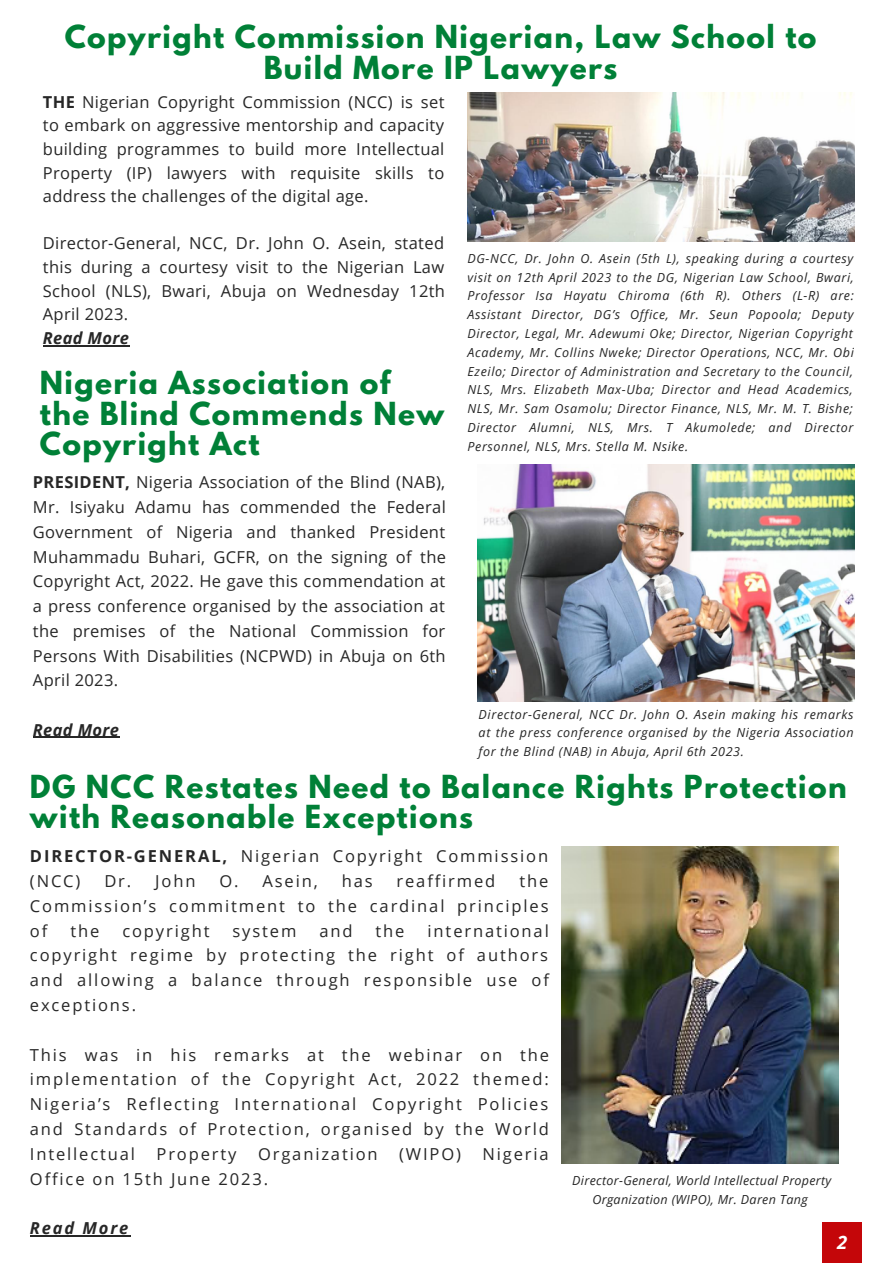
<style>
.page{position:relative;width:893px;height:1264px;background:#fff}
.page>*{position:absolute;margin:0;border:0;box-sizing:border-box;transform-origin:0 0}
.t1{font:700 28.05px/30.3px "League Spartan";letter-spacing:.05em;color:#008037}
.t2{font:italic 700 18.45px "Open Sans";color:#fff}
.t3{font:16.5px/24.8px "Open Sans";letter-spacing:.11em;color:#272727;text-align:justify}
.t4{font:italic 700 16.5px "Open Sans";letter-spacing:.02em;color:#272727}
.t5{font:italic 700 16.5px "Open Sans";letter-spacing:.115em;color:#272727}
.t6{font:italic 12.45px/18.8px "Open Sans";letter-spacing:.05em;color:#272727;text-align:justify}
.t7{font:italic 12.45px/18.8px "Open Sans";letter-spacing:.025em;color:#272727;text-align:center}
.s1{font-weight:700}
</style>
<div class="page">
<div style="left:822px;top:1222px;width:39px;height:40px;background:#c40609"></div>
<img style="left:477px;top:464px;width:377px;height:237px">
<img style="left:467px;top:93px;width:387px;height:148px">
<img style="left:561px;top:846px;width:277px;height:317px">
<hr style="left:43px;top:345px;width:86px;height:1px;background:#272727">
<hr style="left:33px;top:737px;width:86px;height:1px;background:#272727">
<hr style="left:30px;top:1235px;width:100px;height:1px;background:#272727">
<p class="t1" style="left:65px;top:25px;width:753px;text-align:center">Copyright Commission Nigerian, Law School to<br>Build More IP Lawyers</p>
<p class="t3" style="left:43px;top:89px;width:403px;line-height:23.5px"><span class="s1">THE</span> Nigerian Copyright Commission (NCC) is set to embark on aggressive mentorship and capacity building programmes to build more Intellectual Property (IP) lawyers with requisite skills to address the challenges of the digital age.</p>
<p class="t3" style="left:43px;top:231px;width:403px;line-height:23.5px">Director-General, NCC, Dr. John O. Asein, stated this during a courtesy visit to the Nigerian Law School (NLS), Bwari, Abuja on Wednesday 12th April 2023.</p>
<p class="t4" style="left:43px;top:326px;width:87px">Read More</p>
<p class="t6" style="left:467px;top:248px;width:388px">DG-NCC, Dr. John O. Asein (5th L), speaking during a courtesy visit on 12th April 2023 to the DG, Nigerian Law School, Bwari, Professor Isa Hayatu Chiroma (6th R). Others (L-R) are:<br>Assistant Director, DG’s Office, Mr. Seun Popoola; Deputy Director, Legal, Mr. Adewumi Oke; Director, Nigerian Copyright Academy, Mr. Collins Nweke; Director Operations, NCC, Mr. Obi Ezeilo; Director of Administration and Secretary to the Council, NLS, Mrs. Elizabeth Max-Uba; Director and Head Academics, NLS, Mr. Sam Osamolu; Director Finance, NLS, Mr. M. T. Bishe; Director Alumni, NLS, Mrs. T Akumolede; and Director Personnel, NLS, Mrs. Stella M. Nsike.</p>
<p class="t1" style="left:40px;top:371px;width:406px">Nigeria Association of the Blind Commends New<br>Copyright Act</p>
<p class="t3" style="left:33px;top:469px;width:414px"><span class="s1">PRESIDENT,</span> Nigeria Association of the Blind (NAB), Mr. Isiyaku Adamu has commended the Federal Government of Nigeria and thanked President Muhammadu Buhari, GCFR, on the signing of the Copyright Act, 2022. He gave this commendation at a press conference organised by the association at the premises of the National Commission for Persons With Disabilities (NCPWD) in Abuja on 6th April 2023.</p>
<p class="t4" style="left:33px;top:718px;width:87px">Read More</p>
<p class="t6" style="left:478px;top:704px;width:376px">Director-General, NCC Dr. John O. Asein making his remarks at the press conference organised by the Nigeria Association for the Blind (NAB) in Abuja, April 6th 2023.</p>
<p class="t1" style="left:30px;top:775px;width:818px">DG NCC Restates Need to Balance Rights Protection with Reasonable Exceptions</p>
<p class="t3" style="left:30px;top:843px;width:519px"><span class="s1">DIRECTOR-GENERAL,</span> Nigerian Copyright Commission (NCC)</p>
<p class="t3" style="left:104px;top:868px;width:93px">Dr. John</p>
<p class="t3" style="left:219px;top:868px;width:100px">O. Asein,</p>
<p class="t3" style="left:342px;top:868px;width:32px">has</p>
<p class="t3" style="left:396px;top:868px;width:100px">reaffirmed</p>
<p class="t3" style="left:30px;top:868px;width:520px;text-indent:489px">the Commission’s commitment to the cardinal principles of</p>
<p class="t3" style="left:30px;top:917px;width:520px;text-indent:397px">international copyright regime by protecting the right of authors and allowing a balance through responsible use of exceptions.</p>
<p class="t3" style="left:30px;top:1041px;width:520px">This was in his remarks at the webinar on the implementation of the Copyright Act, 2022 themed:<br>Nigeria’s Reflecting International Copyright Policies and Standards of Protection, organised by the World Intellectual</p>
<p class="t3" style="left:70px;top:917px;width:30px">the</p>
<p class="t3" style="left:122px;top:917px;width:89px">copyright</p>
<p class="t3" style="left:232px;top:917px;width:65px">system</p>
<p class="t3" style="left:319px;top:917px;width:35px">and</p>
<p class="t3" style="left:375px;top:917px;width:30px">the</p>
<p class="t3" style="left:156px;top:1141px;width:81px">Property</p>
<p class="t3" style="left:258px;top:1141px;width:121px">Organization</p>
<p class="t3" style="left:399px;top:1141px;width:63px">(WIPO)</p>
<p class="t3" style="left:482px;top:1141px;width:68px">Nigeria</p>
<p class="t3" style="left:30px;top:1165px;width:240px">Office on 15th June 2023.</p>
<p class="t5" style="left:30px;top:1216px;width:100px">Read More</p>
<p class="t7" style="left:572px;top:1170px;width:261px">Director-General, World Intellectual Property<br>Organization (WIPO), Mr. Daren Tang</p>
<p class="t2" style="left:837px;top:1229px;width:12px">2</p>
</div>
